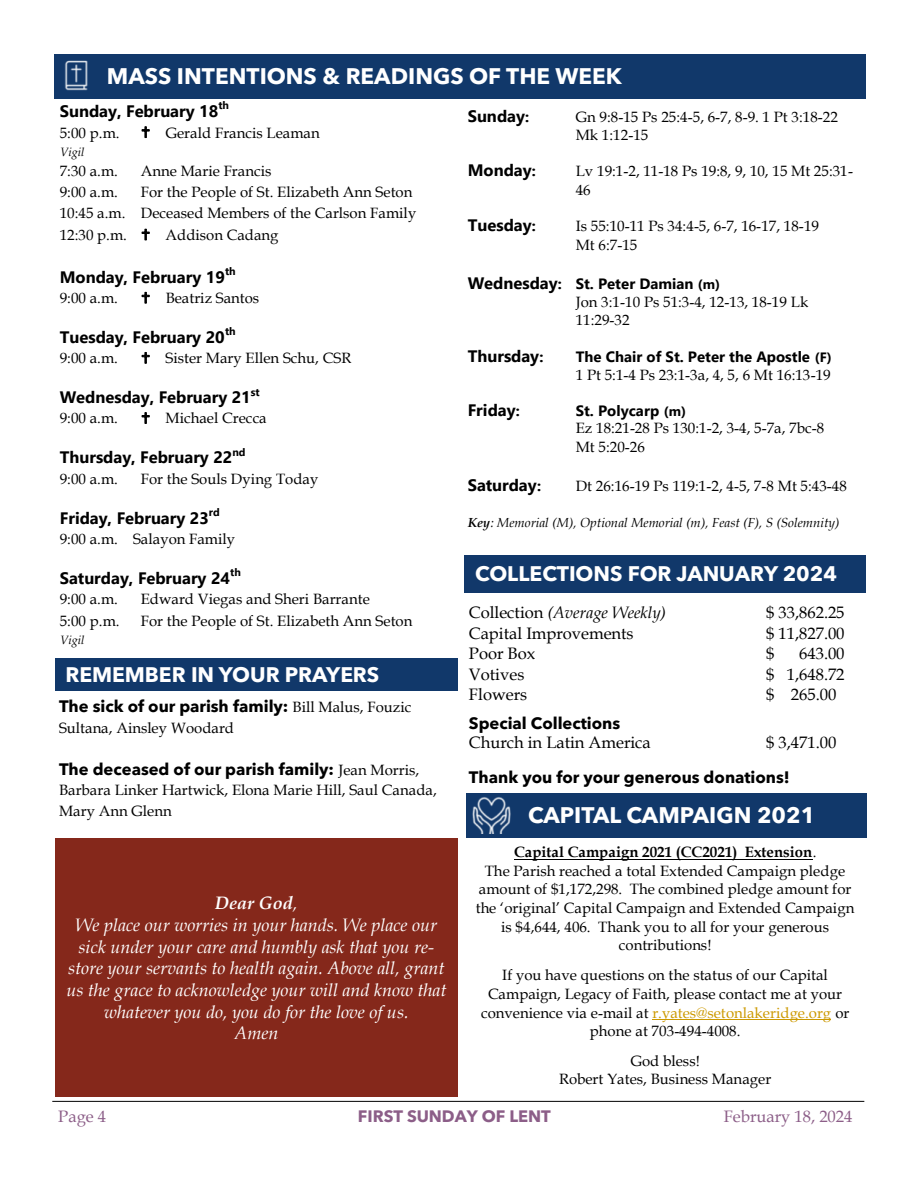
<style>
.page{position:relative;width:918px;height:1188px;background:#fff}
.page>*{position:absolute;margin:0;border:0;box-sizing:border-box;transform-origin:0 0}
.t1{font:700 22.5px "Avenir Next LT Pro";color:#fff}
.t2{font:700 21px "Avenir Next LT Pro";color:#fff}
.t3{font:italic 18px/21.8px "Book Antiqua";color:#fff;text-align:center}
.t4{font:italic 700 18px "Book Antiqua";color:#fff}
.t5{font:700 16.65px "Segoe UI";color:#000}
.t6{font:700 16.5px "Segoe UI";color:#000}
.t7{font:700 16.5px "Avenir Next LT Pro";color:#000}
.t8{font:16.5px "Book Antiqua";color:#000}
.t9{font:italic 16.5px "Book Antiqua";color:#000}
.t10{font:16.5px "Book Antiqua";color:#8c5e88}
.t11{font:700 16.5px "Avenir Next LT Pro";letter-spacing:-.005em;color:#8c5e88}
.t12{font:15px/18.6px "Book Antiqua";color:#000}
.t13{font:700 15px "Segoe UI";color:#000}
.t14{font:700 15px "Book Antiqua";letter-spacing:.005em;color:#000}
.t15{font:italic 13.2px "Book Antiqua";color:#000}
.t16{font:italic 12px "Book Antiqua";color:#000}
.t17{font:700 10.8px "Segoe UI";letter-spacing:-.005em;color:#000}
.s1{font-family:"Book Antiqua";font-weight:400;font-size:15px}
.s2{font-weight:400}
.s3{font-size:15px}
.s4{font-size:16.5px}
.s5{font-size:13.5px}
.s6{font-weight:700}
.s7{font-style:normal}
.s8{color:#c90}
</style>
<div class="page">
<hr style="left:52px;top:1101px;width:812px;height:1px;background:#000">
<div style="left:55px;top:658px;width:402px;height:32px;background:#11386a"></div>
<div style="left:464px;top:555px;width:402px;height:38px;background:#11386a"></div>
<hr style="left:514px;top:859px;width:299px;height:1px;background:#000">
<hr style="left:652px;top:1019px;width:179px;height:1px;background:#c90">
<div style="left:466px;top:793px;width:400px;height:44px;background:#11386a"></div>
<img style="left:472px;top:797px;width:39px;height:36px">
<div style="left:55px;top:54px;width:811px;height:45px;background:#11386a"></div>
<img style="left:65px;top:60px;width:23px;height:31px">
<div style="left:55px;top:839px;width:403px;height:258px;background:#85281b"></div>
<p class="t1" style="left:107px;top:63px;width:516px">MASS INTENTIONS &amp; READINGS OF THE WEEK</p>
<p class="t5" style="left:60px;top:99px;width:160px">Sunday, February 18</p>
<p class="t17" style="left:218px;top:98px;width:12px">th</p>
<p class="t12" style="left:60px;top:123px;width:61px">5:00 p.m.</p>
<p class="t12" style="left:166px;top:123px;width:156px">Gerald Francis Leaman</p>
<p class="t16" style="left:60px;top:145px;width:26px">Vigil</p>
<p class="t12" style="left:60px;top:161px;width:60px">7:30 a.m.</p>
<p class="t12" style="left:141px;top:161px;width:132px">Anne Marie Francis</p>
<p class="t12" style="left:60px;top:183px;width:60px">9:00 a.m.</p>
<p class="t12" style="left:141px;top:183px;width:273px">For the People of St. Elizabeth Ann Seton</p>
<p class="t12" style="left:60px;top:204px;width:358px">10:45 a.m. Deceased Members of the Carlson Family</p>
<p class="t12" style="left:60px;top:226px;width:69px">12:30 p.m.</p>
<p class="t12" style="left:166px;top:226px;width:114px">Addison Cadang</p>
<p class="t6" style="left:60px;top:265px;width:167px">Monday, February 19</p>
<p class="t17" style="left:225px;top:263px;width:12px">th</p>
<p class="t12" style="left:60px;top:289px;width:60px">9:00 a.m.</p>
<p class="t12" style="left:166px;top:289px;width:95px">Beatriz Santos</p>
<p class="t6" style="left:60px;top:325px;width:167px">Tuesday, February 20</p>
<p class="t17" style="left:225px;top:324px;width:12px">th</p>
<p class="t12" style="left:60px;top:349px;width:60px">9:00 a.m.</p>
<p class="t12" style="left:166px;top:349px;width:187px">Sister Mary Ellen Schu, CSR</p>
<p class="t6" style="left:60px;top:385px;width:193px">Wednesday, February 21</p>
<p class="t17" style="left:251px;top:384px;width:10px">st</p>
<p class="t12" style="left:60px;top:409px;width:60px">9:00 a.m.</p>
<p class="t12" style="left:166px;top:409px;width:103px">Michael Crecca</p>
<p class="t6" style="left:60px;top:446px;width:174px">Thursday, February 22</p>
<p class="t17" style="left:233px;top:444px;width:14px">nd</p>
<p class="t12" style="left:60px;top:470px;width:60px">9:00 a.m.</p>
<p class="t12" style="left:141px;top:470px;width:179px">For the Souls Dying Today</p>
<p class="t6" style="left:60px;top:506px;width:151px">Friday, February 23</p>
<p class="t17" style="left:209px;top:504px;width:13px">rd</p>
<p class="t12" style="left:60px;top:530px;width:177px">9:00 a.m. Salayon Family</p>
<p class="t6" style="left:60px;top:566px;width:172px">Saturday, February 24</p>
<p class="t17" style="left:230px;top:564px;width:12px">th</p>
<p class="t12" style="left:60px;top:590px;width:60px">9:00 a.m.</p>
<p class="t12" style="left:141px;top:590px;width:231px">Edward Viegas and Sheri Barrante</p>
<p class="t12" style="left:60px;top:611px;width:61px">5:00 p.m.</p>
<p class="t12" style="left:141px;top:611px;width:273px">For the People of St. Elizabeth Ann Seton</p>
<p class="t16" style="left:60px;top:633px;width:26px">Vigil</p>
<p class="t2" style="left:65px;top:662px;width:316px">REMEMBER IN YOUR PRAYERS</p>
<p class="t7" style="left:59px;top:696px;width:354px">The sick of our parish family: <span class="s1">Bill Malus, Fouzic</span></p>
<p class="t12" style="left:59px;top:719px;width:177px">Sultana, Ainsley Woodard</p>
<p class="t7" style="left:59px;top:759px;width:362px">The deceased of our parish family: <span class="s1">Jean Morris,</span></p>
<p class="t12" style="left:59px;top:780px;width:379px;line-height:20.5px">Barbara Linker Hartwick, Elona Marie Hill, Saul Canada,<br>Mary Ann Glenn</p>
<p class="t4" style="left:215px;top:893px;width:84px">Dear God<span class="s2">,</span></p>
<p class="t3" style="left:66px;top:914px;width:381px">We place our worries in your hands. We place our sick under your care and humbly ask that you re&shy;store your servants to health again. Above all, grant us the grace to acknowledge your will and know that whatever you do, you do for the love of us.</p>
<p class="t3" style="left:234px;top:1023px;width:46px">Amen</p>
<p class="t6" style="left:468px;top:104px;width:63px">Sunday<span class="s3">:</span></p>
<p class="t12" style="left:576px;top:107px;width:264px">Gn 9:8-15 Ps 25:4-5, 6-7, 8-9. 1 Pt 3:18-22<br>Mk 1:12-15</p>
<p class="t6" style="left:468px;top:159px;width:70px">Monday<span class="s3">:</span></p>
<p class="t12" style="left:576px;top:162px;width:279px">Lv 19:1-2, 11-18 Ps 19:8, 9, 10, 15 Mt 25:31-<br>46</p>
<p class="t6" style="left:468px;top:214px;width:70px">Tuesday<span class="s3">:</span></p>
<p class="t12" style="left:576px;top:217px;width:245px">Is 55:10-11 Ps 34:4-5, 6-7, 16-17, 18-19</p>
<p class="t12" style="left:576px;top:236px;width:63px">Mt 6:7-15</p>
<p class="t13" style="left:468px;top:273px;width:254px"><span class="s4">Wednesday</span>: St. Peter Damian <span class="s5">(m)</span></p>
<p class="t12" style="left:576px;top:293px;width:234px">Jon 3:1-10 Ps 51:3-4, 12-13, 18-19 Lk</p>
<p class="t12" style="left:576px;top:311px;width:55px">11:29-32</p>
<p class="t6" style="left:468px;top:344px;width:77px">Thursday<span class="s3">:</span></p>
<p class="t13" style="left:576px;top:346px;width:258px">The Chair of St. Peter the Apostle <span class="s5">(F)</span></p>
<p class="t12" style="left:576px;top:365px;width:256px">1 Pt 5:1-4 Ps 23:1-3a, 4, 5, 6 Mt 16:13-19</p>
<p class="t6" style="left:468px;top:398px;width:54px">Friday<span class="s3">:</span></p>
<p class="t13" style="left:576px;top:400px;width:112px">St. Polycarp <span class="s5">(m)</span></p>
<p class="t12" style="left:576px;top:419px;width:250px">Ez 18:21-28 Ps 130:1-2, 3-4, 5-7a, 7bc-8</p>
<p class="t12" style="left:576px;top:438px;width:71px">Mt 5:20-26</p>
<p class="t6" style="left:468px;top:473px;width:75px">Saturday<span class="s3">:</span></p>
<p class="t12" style="left:576px;top:477px;width:273px">Dt 26:16-19 Ps 119:1-2, 4-5, 7-8 Mt 5:43-48</p>
<p class="t15" style="left:468px;top:514px;width:373px"><span class="s6">Key</span>: Memorial (M), Optional Memorial (m), Feast (F), S (Solemnity)</p>
<p class="t2" style="left:475px;top:561px;width:363px">COLLECTIONS FOR JANUARY 2024</p>
<p class="t9" style="left:469px;top:603px;width:199px"><span class="s7">Collection</span> (Average Weekly)</p>
<p class="t8" style="left:766px;top:603px;width:80px">$ 33,862.25</p>
<p class="t8" style="left:469px;top:624px;width:166px">Capital Improvements</p>
<p class="t8" style="left:766px;top:624px;width:80px">$ 11,827.00</p>
<p class="t8" style="left:469px;top:644px;width:68px">Poor Box</p>
<p class="t8" style="left:766px;top:644px;width:10px">$</p>
<p class="t8" style="left:799px;top:644px;width:47px">643.00</p>
<p class="t8" style="left:469px;top:665px;width:57px">Votives</p>
<p class="t8" style="left:766px;top:665px;width:80px">$ 1,648.72</p>
<p class="t8" style="left:469px;top:685px;width:60px">Flowers</p>
<p class="t8" style="left:766px;top:685px;width:72px">$ 265.00</p>
<p class="t7" style="left:469px;top:713px;width:153px">Special Collections</p>
<p class="t8" style="left:469px;top:733px;width:183px">Church in Latin America</p>
<p class="t8" style="left:766px;top:733px;width:72px">$ 3,471.00</p>
<p class="t7" style="left:469px;top:768px;width:322px">Thank you for your generous donations!</p>
<p class="t1" style="left:528px;top:802px;width:289px">CAPITAL CAMPAIGN 2021</p>
<p class="t14" style="left:514px;top:843px;width:304px">Capital Campaign 2021 (CC2021) Extension<span class="s2">.</span></p>
<p class="t12" style="left:476px;top:862px;width:380px;text-align:center">The Parish reached a total Extended Campaign pledge amount of $1,172,298. The combined pledge amount for the ‘original’ Capital Campaign and Extended Campaign is $4,644, 406. Thank you to all for your generous</p>
<p class="t12" style="left:619px;top:936px;width:94px">contributions!</p>
<p class="t12" style="left:502px;top:966px;width:327px">If you have questions on the status of our Capital</p>
<p class="t12" style="left:488px;top:985px;width:356px">Campaign, Legacy of Faith, please contact me at your</p>
<p class="t12" style="left:481px;top:1003px;width:370px;text-align:center">convenience via e-mail at <span class="s8">r.yates@setonlakeridge.org</span> or phone at 703-494-4008.</p>
<p class="t12" style="left:631px;top:1052px;width:71px">God bless!</p>
<p class="t12" style="left:559px;top:1070px;width:214px">Robert Yates, Business Manager</p>
<p class="t10" style="left:58px;top:1107px;width:49px">Page 4</p>
<p class="t11" style="left:358px;top:1106px;width:194px">FIRST SUNDAY OF LENT</p>
<p class="t10" style="left:724px;top:1107px;width:130px">February 18, 2024</p>
</div>
